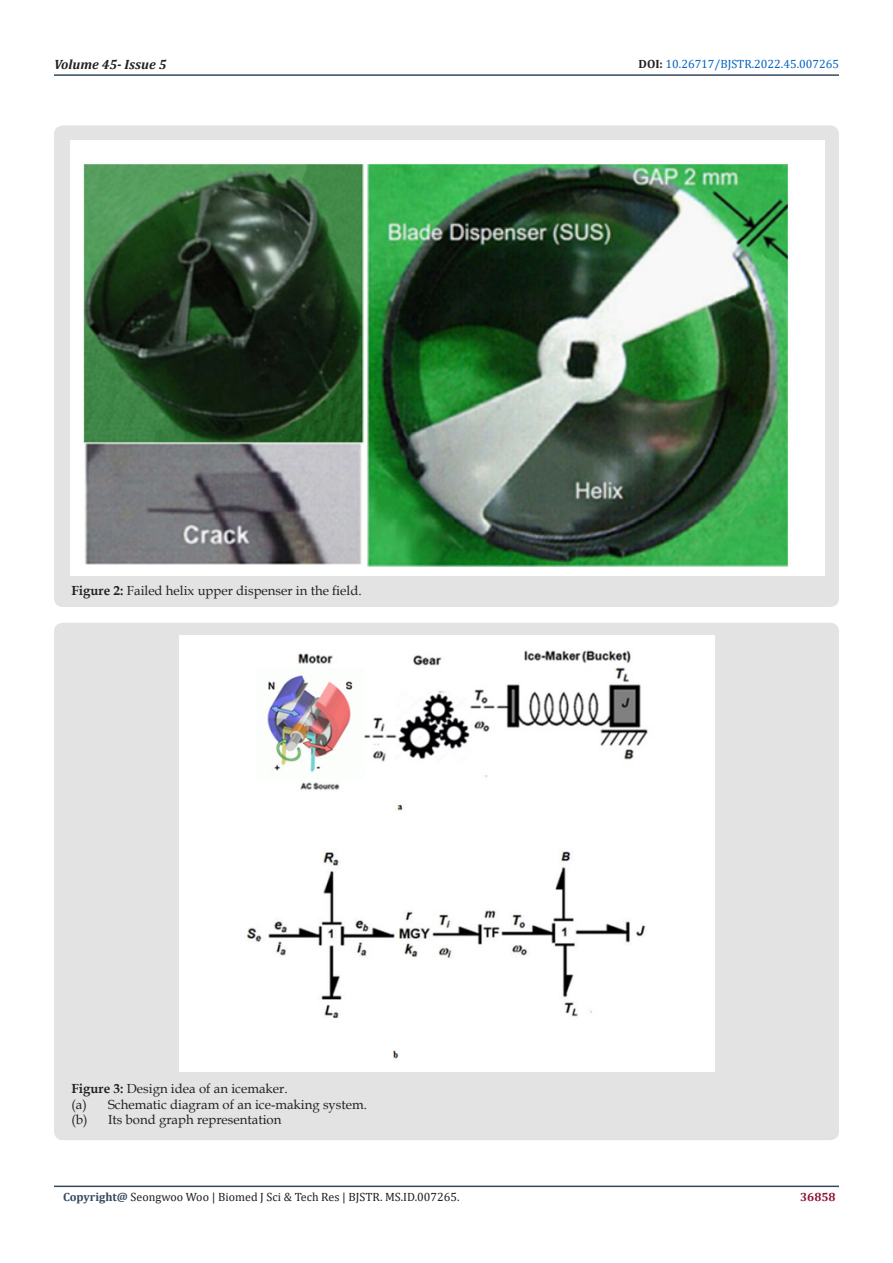
<style>
.page{position:relative;width:893px;height:1263px;background:#fff}
.page>*{position:absolute;margin:0;border:0;box-sizing:border-box;transform-origin:0 0}
.t1{font:italic 700 13.5px "Cambria";color:#231f20}
.t2{font:13.2px/15.8px "Book Antiqua";color:#231f20}
.t3{font:12px "Cambria";color:#231f20}
.t4{font:12px "Cambria";color:#0563c1}
.t5{font:700 12px "Cambria";color:#8f133a}
.s1{font-weight:700;color:#231f20}
.s2{font-weight:700}
.s3{font-weight:700;color:#34495e}
</style>
<div class="page">
<hr style="left:54px;top:1185px;width:785px;height:2px;background:#34495e">
<hr style="left:54px;top:74px;width:785px;height:2px;background:#34495e">
<div style="left:54px;top:125px;width:785px;height:482px;background:#e3e3e3;border-radius:9px"></div>
<img style="left:70px;top:141px;width:754px;height:434px">
<div style="left:54px;top:623px;width:785px;height:517px;background:#e3e3e3;border-radius:9px"></div>
<img style="left:180px;top:636px;width:534px;height:435px">
<p class="t1" style="left:54px;top:55px;width:114px">Volume 45- Issue 5</p>
<p class="t4" style="left:639px;top:57px;width:202px"><span class="s1">DOI:</span> 10.26717/BJSTR.2022.45.007265</p>
<p class="t2" style="left:72px;top:583px;width:292px"><span class="s2">Figure 2:</span> Failed helix upper dispenser in the field.</p>
<p class="t2" style="left:72px;top:1080px;width:297px"><span class="s2">Figure 3:</span> Design idea of an icemaker.<br>(a) Schematic diagram of an ice-making system. (b) Its bond graph representation</p>
<p class="t3" style="left:63px;top:1190px;width:398px"><span class="s3">Copyright@</span> Seongwoo Woo | Biomed J Sci &amp; Tech Res | BJSTR. MS.ID.007265.</p>
<p class="t5" style="left:800px;top:1188px;width:37px">36858</p>
</div>
